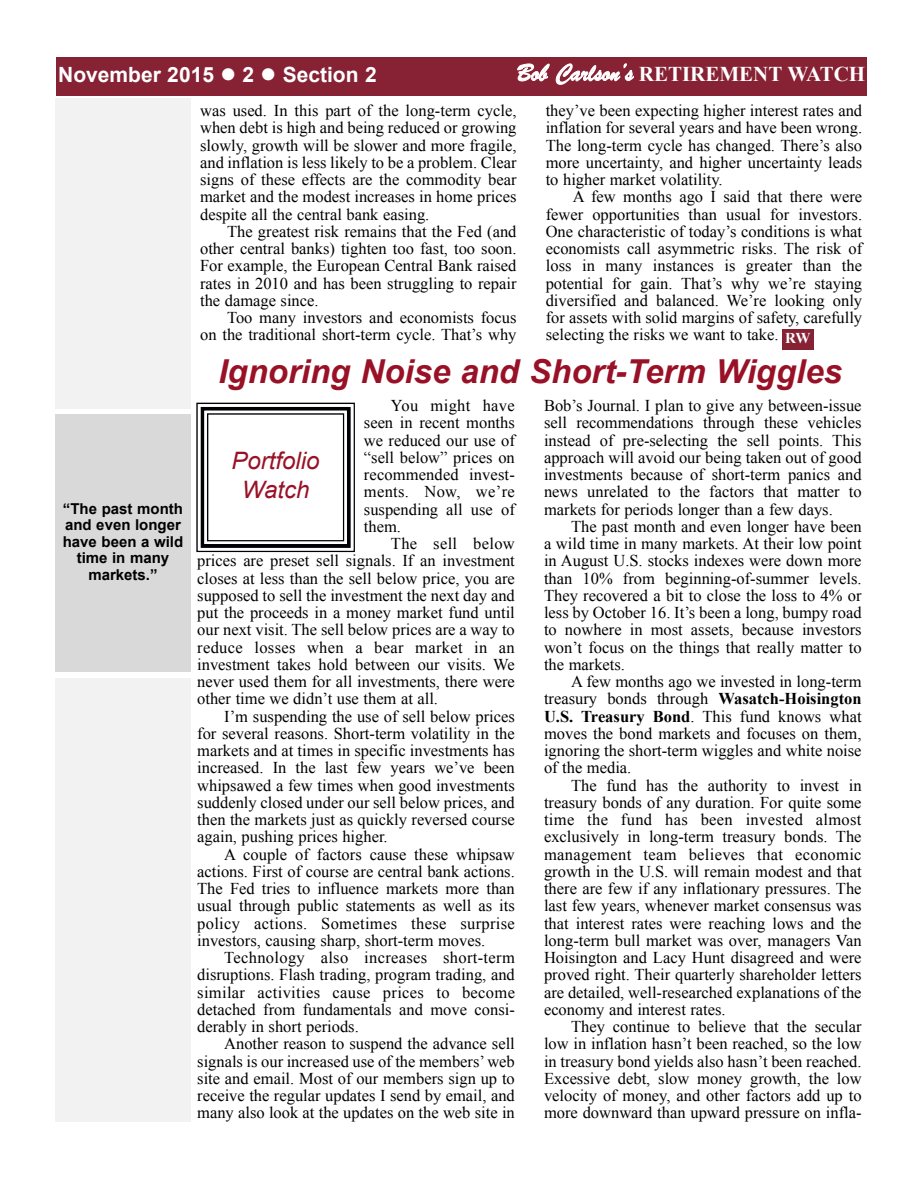
<style>
.page{position:relative;width:918px;height:1188px;background:#fff}
.page>*{position:absolute;margin:0;border:0;box-sizing:border-box;transform-origin:0 0}
.t1{font:italic 700 33px "Arial";color:#991126}
.t2{font:italic 24px/28.8px "Arial";color:#991126;text-align:center}
.t3{font:700 21px "Times New Roman";color:#fff}
.t4{font:700 21px "Arial";color:#fff}
.t5{font:16.5px/17.2px "Times New Roman";color:#000;text-align:justify}
.t6{font:700 15px/16.5px "Arial";color:#000;text-align:center}
.s1{font-family:"Brush Script";font-weight:400;font-size:25.5px}
.s2{font-weight:700}
</style>
<div class="page">
<div style="left:57px;top:57px;width:810px;height:38px;background:#872235"></div>
<svg style="left:196px;top:403px;width:159px;height:149px"></svg>
<div style="left:55px;top:99px;width:135px;height:310px;background:#f2f2f3"></div>
<div style="left:55px;top:414px;width:135px;height:257px;background:#d9d9da"></div>
<div style="left:782px;top:329px;width:31px;height:21px;background:#872235"></div>
<div style="left:56px;top:678px;width:135px;height:444px;background:#f2f2f3"></div>
<p class="t4" style="left:58px;top:63px;width:320px">November 2015 ●● 2 ●● Section 2</p>
<p class="t3" style="left:517px;top:62px;width:350px"><span class="s1">Bob Carlson’s</span> RETIREMENT WATCH</p>
<p class="t6" style="left:63px;top:500px;width:122px">“The past month and even longer have been a wild time in many markets.”</p>
<p class="t5" style="left:200px;top:102px;width:318px">was used. In this part of the long-term cycle, when debt is high and being reduced or growing slowly, growth will be slower and more fragile, and inflation is less likely to be a problem. Clear signs of these effects are the commodity bear market and the modest increases in home prices despite all the central bank easing.</p>
<p class="t5" style="left:200px;top:223px;width:318px;text-indent:27px">The greatest risk remains that the Fed (and other central banks) tighten too fast, too soon.<br>For example, the European Central Bank raised rates in 2010 and has been struggling to repair the damage since.</p>
<p class="t5" style="left:200px;top:309px;width:318px;text-align:right">Too many investors and economists focus<br>on the traditional short-term cycle. That’s why</p>
<p class="t5" style="left:546px;top:102px;width:318px">they’ve been expecting higher interest rates and inflation for several years and have been wrong.<br>The long-term cycle has changed. There’s also more uncertainty, and higher uncertainty leads to higher market volatility.</p>
<p class="t5" style="left:546px;top:188px;width:318px;text-indent:27px">A few months ago I said that there were fewer opportunities than usual for investors.<br>One characteristic of today’s conditions is what economists call asymmetric risks. The risk of loss in many instances is greater than the potential for gain. That’s why we’re staying diversified and balanced. We’re looking only for assets with solid margins of safety, carefully selecting the risks we want to take. <sub>RW</sub></p>
<h1 class="t1" style="left:218px;top:353px;width:625px">Ignoring Noise and Short-Term Wiggles</h1>
<p class="t5" style="left:364px;top:397px;width:152px;text-indent:27px">You might have seen in recent months we reduced our use of “sell below” prices on recommended invest&shy;ments. Now, we’re suspending all use of them.</p>
<p class="t5" style="left:197px;top:535px;width:319px;text-indent:194px">The sell below prices are preset sell signals. If an investment closes at less than the sell below price, you are supposed to sell the investment the next day and put the proceeds in a money market fund until our next visit. The sell below prices are a way to reduce losses when a bear market in an investment takes hold between our visits. We never used them for all investments, there were other time we didn’t use them at all.</p>
<p class="t5" style="left:197px;top:707px;width:319px;text-indent:27px">I’m suspending the use of sell below prices for several reasons. Short-term volatility in the markets and at times in specific investments has increased. In the last few years we’ve been whipsawed a few times when good investments suddenly closed under our sell below prices, and then the markets just as quickly reversed course again, pushing prices higher.</p>
<p class="t5" style="left:197px;top:845px;width:319px;text-indent:27px">A couple of factors cause these whipsaw actions. First of course are central bank actions.<br>The Fed tries to influence markets more than usual through public statements as well as its policy actions. Sometimes these surprise investors, causing sharp, short-term moves.</p>
<p class="t5" style="left:197px;top:949px;width:319px;text-indent:27px">Technology also increases short-term disruptions. Flash trading, program trading, and similar activities cause prices to become detached from fundamentals and move consi&shy;derably in short periods.</p>
<p class="t5" style="left:197px;top:1035px;width:319px;text-indent:27px">Another reason to suspend the advance sell signals is our increased use of the members’ web site and email. Most of our members sign up to receive the regular updates I send by email, and many also look at the updates on the web site in</p>
<p class="t5" style="left:544px;top:397px;width:319px">Bob’s Journal. I plan to give any between-issue sell recommendations through these vehicles instead of pre-selecting the sell points. This approach will avoid our being taken out of good investments because of short-term panics and news unrelated to the factors that matter to markets for periods longer than a few days.</p>
<p class="t5" style="left:544px;top:518px;width:319px;text-indent:27px">The past month and even longer have been a wild time in many markets. At their low point in August U.S. stocks indexes were down more than 10% from beginning-of-summer levels.<br>They recovered a bit to close the loss to 4% or less by October 16. It’s been a long, bumpy road to nowhere in most assets, because investors won’t focus on the things that really matter to the markets.</p>
<p class="t5" style="left:544px;top:673px;width:319px;text-indent:27px">A few months ago we invested in long-term treasury bonds through <span class="s2">Wasatch-Hoisington U.S. Treasury Bond</span>. This fund knows what moves the bond markets and focuses on them, ignoring the short-term wiggles and white noise of the media.</p>
<p class="t5" style="left:544px;top:776px;width:319px;text-indent:27px">The fund has the authority to invest in treasury bonds of any duration. For quite some time the fund has been invested almost exclusively in long-term treasury bonds. The management team believes that economic growth in the U.S. will remain modest and that there are few if any inflationary pressures. The last few years, whenever market consensus was that interest rates were reaching lows and the long-term bull market was over, managers Van Hoisington and Lacy Hunt disagreed and were proved right. Their quarterly shareholder letters are detailed, well-researched explanations of the economy and interest rates.</p>
<p class="t5" style="left:544px;top:1018px;width:319px;text-indent:27px">They continue to believe that the secular low in inflation hasn’t been reached, so the low in treasury bond yields also hasn’t been reached.<br>Excessive debt, slow money growth, the low velocity of money, and other factors add up to more downward than upward pressure on infla-</p>
<h2 class="t2" style="left:232px;top:446px;width:90px">Portfolio<br>Watch</h2>
</div>
